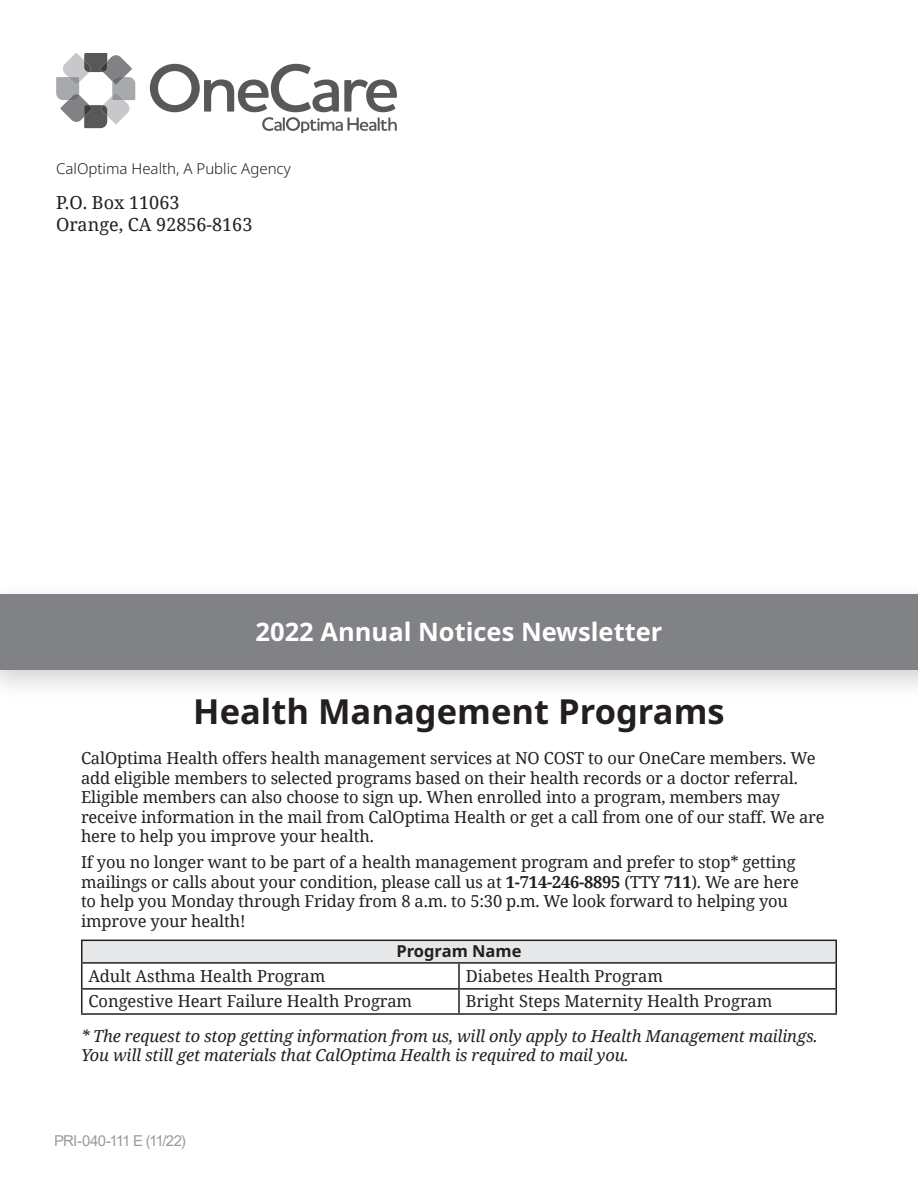
<style>
.page{position:relative;width:918px;height:1188px;background:#fff}
.page>*{position:absolute;margin:0;border:0;box-sizing:border-box;transform-origin:0 0}
.t1{font:700 34.5px "Noto Sans";color:#231f20}
.t2{font:700 25.5px "Noto Sans";color:#fff}
.t3{font:18px/21.6px "Noto Serif";color:#231f20}
.t4{font:16.5px/19.5px "Noto Serif";letter-spacing:-.01em;color:#231f20}
.t5{font:italic 16.5px/19.5px "Noto Serif";letter-spacing:-.01em;color:#231f20}
.t6{font:700 16.5px "Noto Sans";color:#231f20}
.t7{font:300 15px "Noto Sans";color:#231f20}
.t8{font:15px "Arial";letter-spacing:-.05em;color:#808285}
.s1{font-weight:700}
</style>
<div class="page">
<div style="left:82px;top:940px;width:754px;height:23px;background:#e6e7e9"></div>
<hr style="left:81px;top:940px;width:378px;height:1px;background:#231f20">
<hr style="left:459px;top:940px;width:378px;height:1px;background:#231f20">
<hr style="left:81px;top:962px;width:378px;height:2px;background:#231f20">
<hr style="left:459px;top:962px;width:378px;height:2px;background:#231f20">
<hr style="left:458px;top:964px;width:2px;height:24px;background:#231f20">
<hr style="left:81px;top:988px;width:378px;height:2px;background:#231f20">
<svg style="left:81px;top:941px;width:1px;height:72px"></svg>
<hr style="left:459px;top:988px;width:378px;height:2px;background:#231f20">
<hr style="left:458px;top:990px;width:2px;height:23px;background:#231f20">
<svg style="left:836px;top:941px;width:1px;height:72px"></svg>
<hr style="left:81px;top:1013px;width:378px;height:2px;background:#231f20">
<hr style="left:459px;top:1013px;width:378px;height:2px;background:#231f20">
<svg style="left:150px;top:64px;width:247px;height:68px"></svg>
<svg style="left:56px;top:53px;width:79px;height:75px"></svg>
<div style="left:0;top:581px;width:918px;height:121px;background:#231f20;opacity:.2"></div>
<div style="left:0;top:594px;width:918px;height:75px;background:#808285"></div>
<p class="t7" style="left:56px;top:160px;width:236px">CalOptima Health, A Public Agency</p>
<p class="t3" style="left:56px;top:191px;width:198px">P.O. Box 11063<br>Orange, CA 92856-8163</p>
<h2 class="t2" style="left:256px;top:617px;width:408px">2022 Annual Notices Newsletter</h2>
<h1 class="t1" style="left:193px;top:692px;width:533px">Health Management Programs</h1>
<p class="t4" style="left:81px;top:748px;width:745px">CalOptima Health offers health management services at NO COST to our OneCare members. We add eligible members to selected programs based on their health records or a doctor referral.<br>Eligible members can also choose to sign up. When enrolled into a program, members may receive information in the mail from CalOptima Health or get a call from one of our staff. We are here to help you improve your health.</p>
<p class="t4" style="left:81px;top:852px;width:719px">If you no longer want to be part of a health management program and prefer to stop* getting mailings or calls about your condition, please call us at <span class="s1">1-714-246-8895</span> (TTY <span class="s1">711</span>). We are here to help you Monday through Friday from 8 a.m. to 5:30 p.m. We look forward to helping you improve your health!</p>
<p class="t6" style="left:396px;top:942px;width:127px">Program Name</p>
<p class="t4" style="left:88px;top:965px;width:238px">Adult Asthma Health Program</p>
<p class="t4" style="left:466px;top:965px;width:199px">Diabetes Health Program</p>
<p class="t4" style="left:88px;top:991px;width:325px">Congestive Heart Failure Health Program</p>
<p class="t4" style="left:466px;top:991px;width:308px">Bright Steps Maternity Health Program</p>
<p class="t5" style="left:81px;top:1025px;width:738px">* The request to stop getting information from us, will only apply to Health Management mailings.<br>You will still get materials that CalOptima Health is required to mail you.</p>
<p class="t8" style="left:54px;top:1130px;width:133px">PRI-040-111 E (11/22)</p>
</div>
